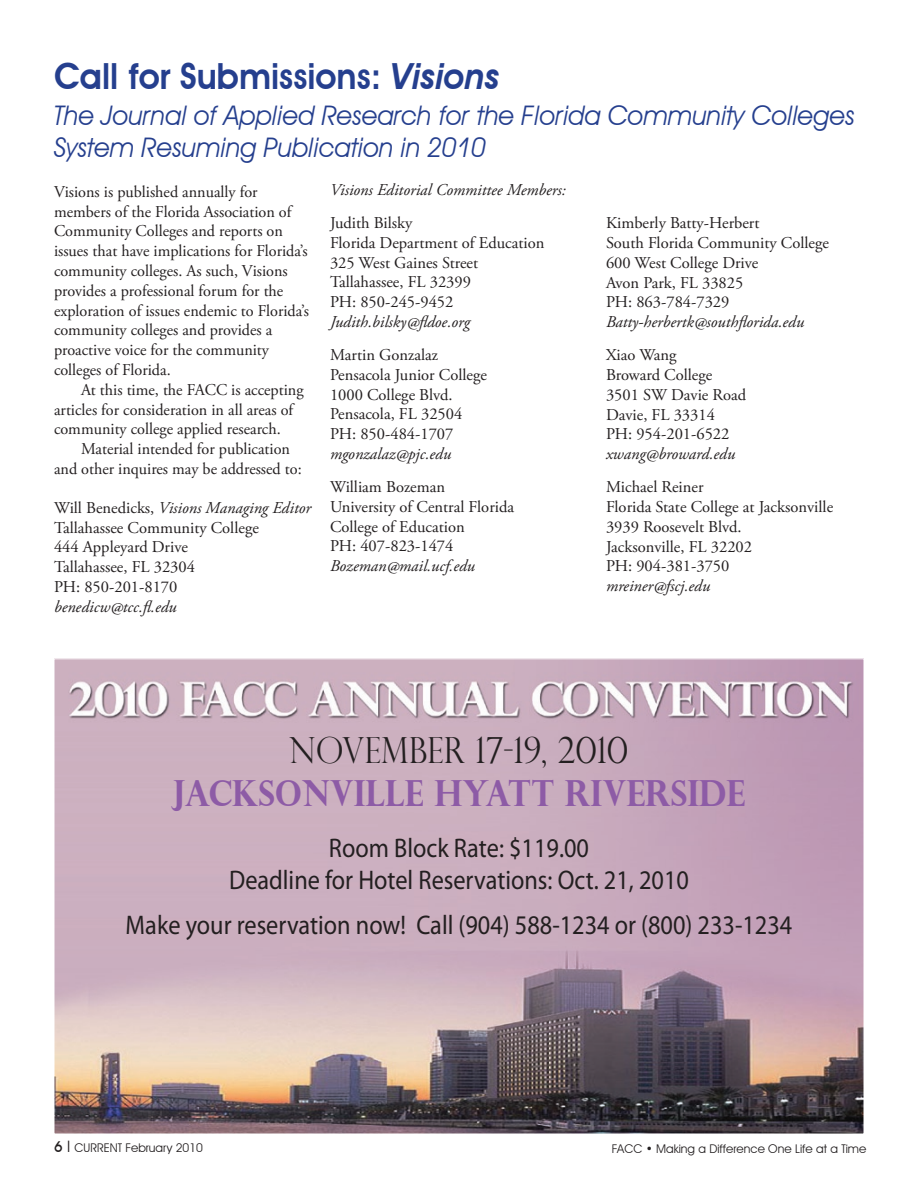
<style>
.page{position:relative;width:918px;height:1188px;background:#fff}
.page>*{position:absolute;margin:0;border:0;box-sizing:border-box;transform-origin:0 0}
.t1{font:600 36px "Avant Garde IT Cby BT";color:#253f8e;scale:.96 1}
.t2{font:700 36px "Perpetua Titling";color:#8d5ba6;scale:.9 1}
.t3{font:300 36px "Perpetua Titling";color:#231f20;scale:.9 1}
.t4{font:27px/32.4px "Myriad Pro";color:#231f20;text-align:center;scale:.9 1}
.t5{font:italic 27px/32.4px "Avant Garde IT Cby BT";color:#253f8e;scale:.96 1}
.t6{font:16.5px/19.8px "Adobe Garamond Pro";color:#231f20}
.t7{font:italic 16.5px "Adobe Garamond Pro";color:#231f20}
.t8{font:12px "Avant Garde IT Cby BT";color:#231f20}
.s1{font-style:italic}
.s2{font-size:15.75px}
</style>
<div class="page">
<img style="left:56px;top:660px;width:806px;height:472px">
<h1 class="t1" style="left:54px;top:54px;width:466px">Call for Submissions: <span class="s1">Visions</span></h1>
<h2 class="t5" style="left:54px;top:99px;width:836px">The Journal of Applied Research for the Florida Community Colleges<br>System Resuming Publication in 2010</h2>
<p class="t6" style="left:54px;top:182px;width:256px">Visions is published annually for members of the Florida Association of Community Colleges and reports on issues that have implications for Florida’s community colleges. As such, Visions provides a professional forum for the exploration of issues endemic to Florida’s community colleges and provides a proactive voice for the community colleges of Florida.</p>
<p class="t6" style="left:54px;top:380px;width:251px;text-indent:27px">At this time, the FACC is accepting articles for consideration in all areas of community college applied research.</p>
<p class="t6" style="left:54px;top:440px;width:249px;text-indent:27px">Material intended for publication and other inquires may be addressed to:</p>
<p class="t7" style="left:330px;top:180px;width:238px">Visions Editorial Committee Members:</p>
<p class="t6" style="left:330px;top:214px;width:216px">Judith Bilsky<br>Florida Department of Education<br>325 West Gaines Street<br>Tallahassee, FL 32399<br>PH: 850-245-9452</p>
<p class="t7" style="left:330px;top:312px;width:142px">Judith.bilsky@fldoe.org</p>
<p class="t6" style="left:330px;top:346px;width:158px">Martin Gonzalaz<br>Pensacola Junior College<br>1000 College Blvd.<br>Pensacola, FL 32504<br>PH: 850-484-1707</p>
<p class="t7" style="left:330px;top:444px;width:123px">mgonzalaz@pjc.edu</p>
<p class="t6" style="left:330px;top:478px;width:186px">William Bozeman<br>University of Central Florida<br>College of Education<br>PH: 407-823-1474</p>
<p class="t7" style="left:330px;top:556px;width:147px">Bozeman@mail.ucf.edu</p>
<p class="t6" style="left:606px;top:214px;width:224px">Kimberly Batty-Herbert<br>South Florida Community College<br>600 West College Drive<br>Avon Park, FL 33825<br>PH: 863-784-7329</p>
<p class="t7" style="left:606px;top:312px;width:200px">Batty-herbertk@southflorida.edu</p>
<p class="t6" style="left:606px;top:346px;width:142px">Xiao Wang<br>Broward College<br>3501 SW Davie Road<br>Davie, FL 33314<br>PH: 954-201-6522</p>
<p class="t7" style="left:606px;top:444px;width:131px">xwang@broward.edu</p>
<p class="t6" style="left:606px;top:478px;width:229px">Michael Reiner<br>Florida State College at Jacksonville<br>3939 Roosevelt Blvd.<br>Jacksonville, FL 32202<br>PH: 904-381-3750</p>
<p class="t7" style="left:606px;top:576px;width:106px">mreiner@fscj.edu</p>
<p class="t6" style="left:54px;top:498px;width:259px">Will Benedicks, <span class="s1">Visions Managing Editor<br></span>Tallahassee Community College<br>444 Appleyard Drive<br>Tallahassee, FL 32304<br>PH: 850-201-8170</p>
<p class="t7" style="left:54px;top:597px;width:124px">benedicw@tcc.fl.edu</p>
<h1 class="t3" style="left:290px;top:729px;width:378px">NOVEMBER 17-19, 2010</h1>
<h1 class="t2" style="left:172px;top:771px;width:638px">jACKSONVILLE HYATT RIVERSIDE</h1>
<h2 class="t4" style="left:229px;top:831px;width:513px">Room Block Rate: $119.00<br>Deadline for Hotel Reservations: Oct. 21, 2010</h2>
<h2 class="t4" style="left:126px;top:908px;width:742px">Make your reservation now! Call (904) 588-1234 or (800) 233-1234</h2>
<p class="t8" style="left:67px;top:1140px;width:137px"><span class="s2">I</span> CURRENT February 2010</p>
<p class="t8" style="left:612px;top:1141px;width:256px">FACC • Making a Difference One Life at a Time</p>
</div>
